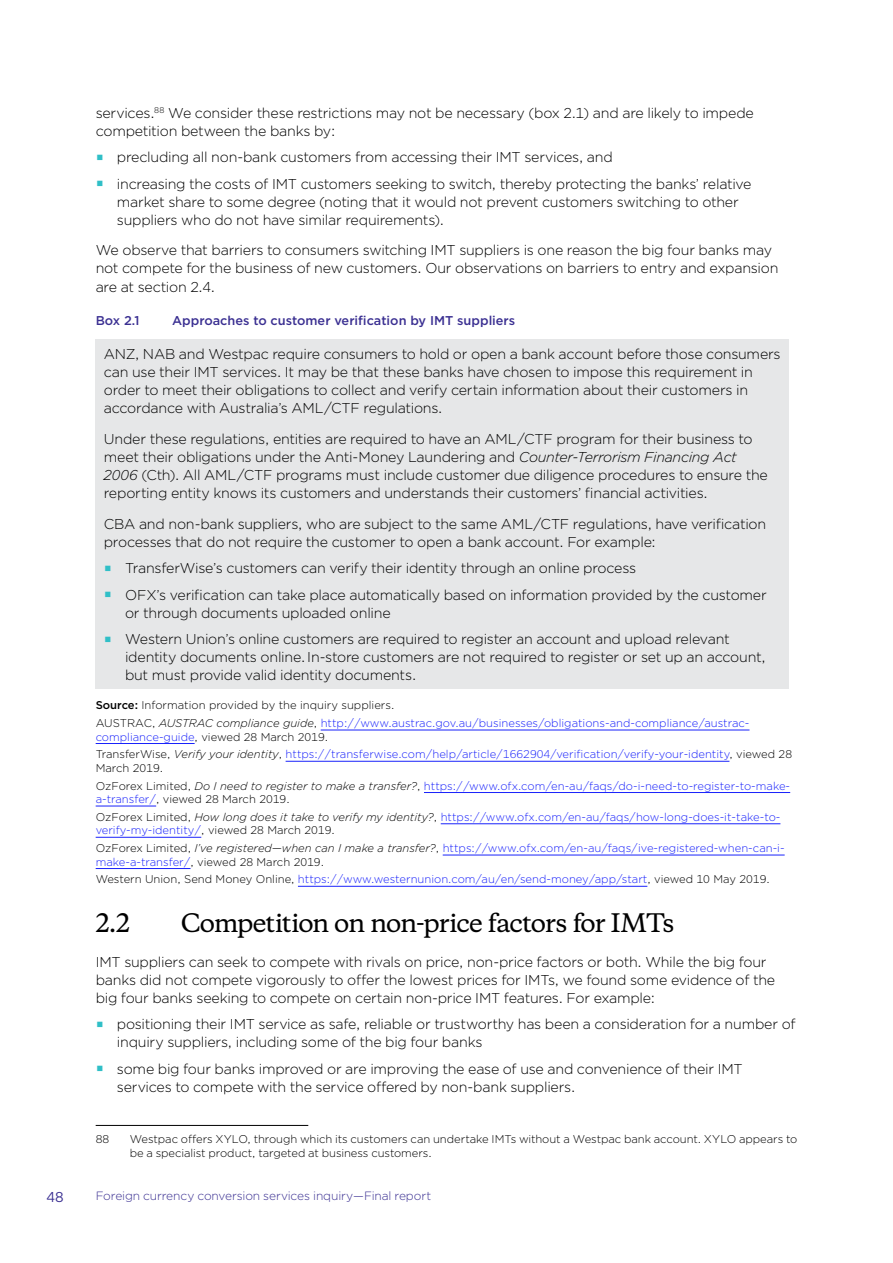
<style>
.page{position:relative;width:893px;height:1263px;background:#fff}
.page>*{position:absolute;margin:0;border:0;box-sizing:border-box;transform-origin:0 0}
.t1{font:500 24px "Copernicus";letter-spacing:-.05em;color:#000}
._01_Body_text{font:300 14.25px/18px "Gotham";letter-spacing:-.02em;color:#000}
.t2{font:14.25px "Gotham";color:#3b3092}
._02_Figure_Heading{font:500 12.75px "Gotham";color:#3b3092}
.t3{font:300 12px "Gotham";letter-spacing:-.01em;color:#3b3092}
._01_Source_Note{font:300 11.25px/13.5px "Gotham";color:#1922fb}
._01_Footnote{font:300 11.25px/13.5px "Gotham";letter-spacing:-.005em;color:#000}
._01_Source_Note-2{font:300 11.25px "Gotham";color:#000}
.s1{font-style:italic}
.s2{font-weight:500}
.s3{color:#000}
.s4{font-style:italic;color:#000}
</style>
<div class="page">
<hr style="left:321px;top:730px;width:428px;height:1px;background:#1922fb">
<hr style="left:96px;top:743px;width:99px;height:1px;background:#1922fb">
<hr style="left:286px;top:761px;width:443px;height:1px;background:#1922fb">
<hr style="left:424px;top:792px;width:366px;height:1px;background:#1922fb">
<hr style="left:96px;top:806px;width:60px;height:1px;background:#1922fb">
<hr style="left:441px;top:823px;width:339px;height:1px;background:#1922fb">
<hr style="left:96px;top:837px;width:105px;height:1px;background:#1922fb">
<hr style="left:443px;top:855px;width:342px;height:1px;background:#1922fb">
<hr style="left:96px;top:868px;width:94px;height:1px;background:#1922fb">
<hr style="left:298px;top:886px;width:349px;height:1px;background:#1922fb">
<div style="left:96px;top:339px;width:693px;height:350px;background:#e6e7e8"></div>
<hr style="left:96px;top:1125px;width:212px;height:1px;background:#000">
<p class="_01_Body_text" style="left:96px;top:103px;width:660px">services.<sup>88</sup> We consider these restrictions may not be necessary (box 2.1) and are likely to impede competition between the banks by:</p>
<p class="_01_Body_text" style="left:117px;top:148px;width:497px">precluding all non-bank customers from accessing their IMT services, and</p>
<p class="_01_Body_text" style="left:117px;top:174px;width:636px">increasing the costs of IMT customers seeking to switch, thereby protecting the banks’ relative market share to some degree (noting that it would not prevent customers switching to other suppliers who do not have similar requirements).</p>
<p class="_01_Body_text" style="left:96px;top:241px;width:684px">We observe that barriers to consumers switching IMT suppliers is one reason the big four banks may not compete for the business of new customers. Our observations on barriers to entry and expansion are at section 2.4.</p>
<p class="_02_Figure_Heading" style="left:96px;top:312px;width:46px">Box 2.1</p>
<p class="_02_Figure_Heading" style="left:172px;top:312px;width:345px">Approaches to customer verification by IMT suppliers</p>
<p class="_01_Body_text" style="left:104px;top:345px;width:678px">ANZ, NAB and Westpac require consumers to hold or open a bank account before those consumers can use their IMT services. It may be that these banks have chosen to impose this requirement in order to meet their obligations to collect and verify certain information about their customers in accordance with Australia’s AML/CTF regulations.</p>
<p class="_01_Body_text" style="left:104px;top:430px;width:666px">Under these regulations, entities are required to have an AML/CTF program for their business to meet their obligations under the Anti‑ Money Laundering and <span class="s1">Counter‑Terrorism Financing Act 2006</span> (Cth). All AML/CTF programs must include customer due diligence procedures to ensure the reporting entity knows its customers and understands their customers’ financial activities.</p>
<p class="_01_Body_text" style="left:104px;top:514px;width:664px">CBA and non-bank suppliers, who are subject to the same AML/CTF regulations, have verification processes that do not require the customer to open a bank account. For example:</p>
<p class="_01_Body_text" style="left:125px;top:559px;width:513px">TransferWise’s customers can verify their identity through an online process</p>
<p class="_01_Body_text" style="left:125px;top:585px;width:643px">OFX’s verification can take place automatically based on information provided by the customer or through documents uploaded online</p>
<p class="_01_Body_text" style="left:125px;top:630px;width:642px">Western Union’s online customers are required to register an account and upload relevant identity documents online.In-store customers are not required to register or set up an account, but must provide valid identity documents.</p>
<p class="_01_Source_Note-2" style="left:96px;top:698px;width:300px"><span class="s2">Source:</span> Information provided by the inquiry suppliers.</p>
<p class="_01_Source_Note" style="left:96px;top:716px;width:655px"><span class="s3">AUSTRAC,</span> <span class="s4">AUSTRAC compliance guide</span><span class="s3">,</span> http://www.austrac.gov.au/businesses/obligations-and-compliance/austrac&shy;compliance-guide<span class="s3">, viewed 28 March 2019.</span></p>
<p class="_01_Source_Note" style="left:96px;top:747px;width:698px"><span class="s3">TransferWise,</span> <span class="s4">Verify your identity</span><span class="s3">,</span> https://transferwise.com/help/article/1662904/verification/verify-your-identity<span class="s3">, viewed 28<br>March 2019.</span></p>
<p class="_01_Source_Note" style="left:96px;top:778px;width:696px"><span class="s3">OzForex Limited,</span> <span class="s4">Do I need to register to make a transfer?</span><span class="s3">,</span> https://www.ofx.com/en-au/faqs/do-i-need-to-register-to-make&shy;a-transfer/<span class="s3">, viewed 28 March 2019.</span></p>
<p class="_01_Source_Note" style="left:96px;top:810px;width:686px"><span class="s3">OzForex Limited,</span> <span class="s4">How long does it take to verify my identity?</span><span class="s3">,</span> https://www.ofx.com/en-au/faqs/how-long-does-it-take-to&shy;verify-my-identity/<span class="s3">, viewed 28 March 2019.</span></p>
<p class="_01_Source_Note" style="left:96px;top:841px;width:690px"><span class="s3">OzForex Limited,</span> <span class="s4">I’ve registered—when can I make a transfer?</span><span class="s3">,</span> https://www.ofx.com/en-au/faqs/ive-registered-when-can-i&shy;make-a-transfer/<span class="s3">, viewed 28 March 2019.</span></p>
<p class="_01_Source_Note" style="left:96px;top:872px;width:676px"><span class="s3">Western Union, Send Money Online,</span> https://www.westernunion.com/au/en/send-money/app/start<span class="s3">, viewed 10 May 2019.</span></p>
<p class="t1" style="left:96px;top:902px;width:36px">2.2</p>
<p class="t1" style="left:181px;top:902px;width:495px">Competition on non-price factors for IMTs</p>
<p class="_01_Body_text" style="left:96px;top:952px;width:681px">IMT suppliers can seek to compete with rivals on price, non-price factors or both. While the big four banks did not compete vigorously to offer the lowest prices for IMTs, we found some evidence of the big four banks seeking to compete on certain non-price IMT features. For example:</p>
<p class="_01_Body_text" style="left:117px;top:1015px;width:680px">positioning their IMT service as safe, reliable or trustworthy has been a consideration for a number of inquiry suppliers, including some of the big four banks</p>
<p class="_01_Body_text" style="left:117px;top:1059px;width:627px">some big four banks improved or are improving the ease of use and convenience of their IMT services to compete with the service offered by non-bank suppliers.</p>
<p class="_01_Footnote" style="left:96px;top:1132px;width:15px">88</p>
<p class="_01_Footnote" style="left:130px;top:1132px;width:669px">Westpac offers XYLO, through which its customers can undertake IMTs without a Westpac bank account. XYLO appears to be a specialist product, targeted at business customers.</p>
<p class="t2" style="left:46px;top:1188px;width:19px">48</p>
<p class="t3" style="left:96px;top:1188px;width:337px">Foreign currency conversion services inquiry—Final report</p>
</div>
